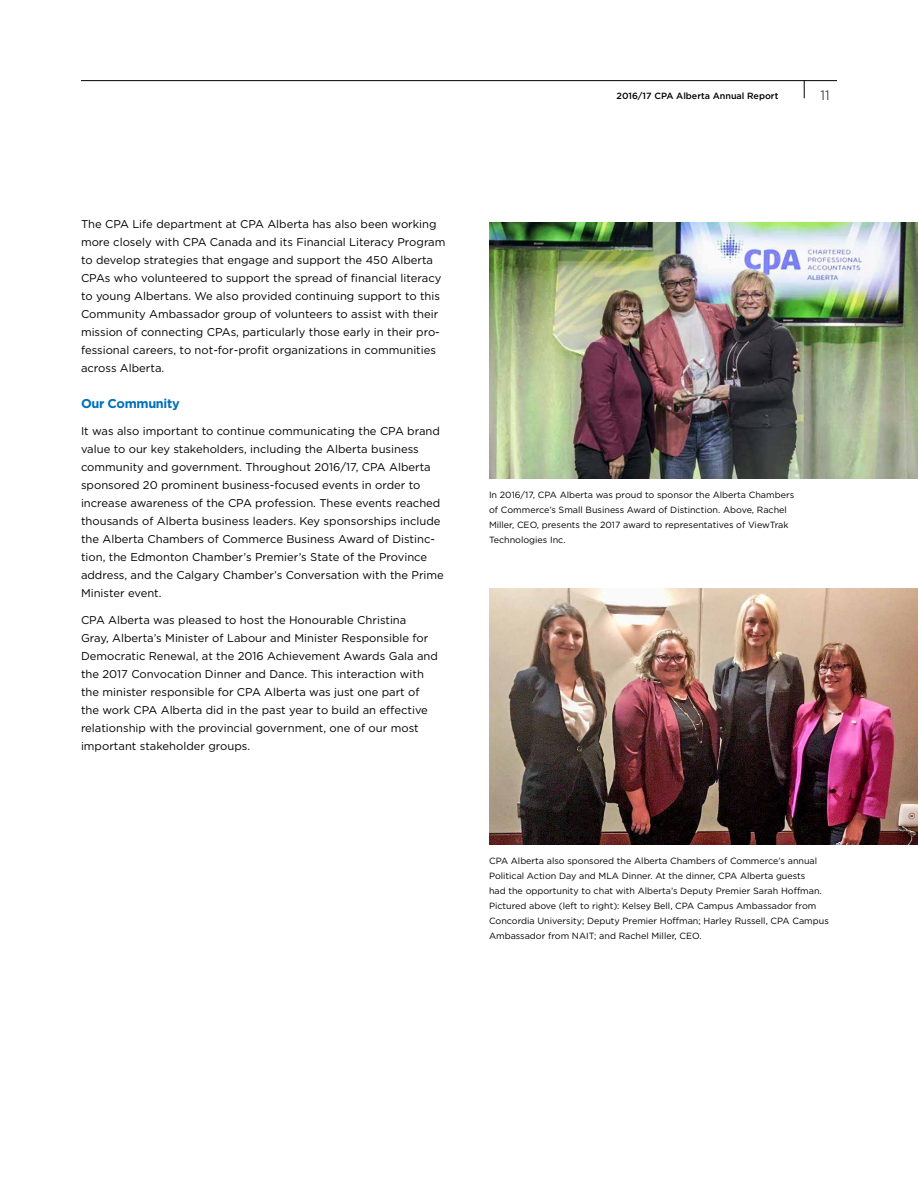
<style>
.page{position:relative;width:918px;height:1188px;background:#fff}
.page>*{position:absolute;margin:0;border:0;box-sizing:border-box;transform-origin:0 0}
.t1{font:300 13.5px "Gotham";color:#000}
.t2{font:700 12.75px "Gotham";letter-spacing:-.025em;color:#006fba}
.t3{font:11.25px/18px "Gotham";color:#000}
.t4{font:9px/15px "Gotham";color:#000}
.t5{font:500 9px "Gotham";color:#000}
</style>
<div class="page">
<img style="left:489px;top:223px;width:429px;height:256px">
<img style="left:489px;top:588px;width:429px;height:256px">
<hr style="left:81px;top:80px;width:756px;height:1px;background:#000">
<svg style="left:804px;top:80px;width:1px;height:18px"></svg>
<p class="t5" style="left:617px;top:90px;width:163px">2016/17 CPA Alberta Annual Report</p>
<p class="t1" style="left:820px;top:87px;width:11px">11</p>
<p class="t3" style="left:81px;top:215px;width:366px">The CPA Life department at CPA Alberta has also been working more closely with CPA Canada and its Financial Literacy Program to develop strategies that engage and support the 450 Alberta CPAs who volunteered to support the spread of financial literacy to young Albertans. We also provided continuing support to this Community Ambassador group of volunteers to assist with their mission of connecting CPAs, particularly those early in their pro&shy;fessional careers, to not-for-profit organizations in communities across Alberta.</p>
<p class="t2" style="left:81px;top:395px;width:100px">Our Community</p>
<p class="t3" style="left:81px;top:422px;width:364px">It was also important to continue communicating the CPA brand value to our key stakeholders, including the Alberta business community and government. Throughout 2016/17, CPA Alberta sponsored 20 prominent business-focused events in order to increase awareness of the CPA profession. These events reached thousands of Alberta business leaders. Key sponsorships include the Alberta Chambers of Commerce Business Award of Distinc&shy;tion, the Edmonton Chamber’s Premier’s State of the Province address, and the Calgary Chamber’s Conversation with the Prime Minister event.</p>
<p class="t3" style="left:81px;top:611px;width:358px">CPA Alberta was pleased to host the Honourable Christina<br>Gray, Alberta’s Minister of Labour and Minister Responsible for Democratic Renewal, at the 2016 Achievement Awards Gala and the 2017 Convocation Dinner and Dance. This interaction with the minister responsible for CPA Alberta was just one part of the work CPA Alberta did in the past year to build an effective relationship with the provincial government, one of our most important stakeholder groups.</p>
<p class="t4" style="left:489px;top:488px;width:307px">In 2016/17, CPA Alberta was proud to sponsor the Alberta Chambers of Commerce’s Small Business Award of Distinction. Above, Rachel Miller, CEO, presents the 2017 award to representatives of ViewTrak Technologies Inc.</p>
<p class="t4" style="left:489px;top:853px;width:341px">CPA Alberta also sponsored the Alberta Chambers of Commerce’s annual Political Action Day and MLA Dinner. At the dinner, CPA Alberta guests<br>had the opportunity to chat with Alberta’s Deputy Premier Sarah Hoffman.<br>Pictured above (left to right): Kelsey Bell, CPA Campus Ambassador from Concordia University; Deputy Premier Hoffman; Harley Russell, CPA Campus Ambassador from NAIT; and Rachel Miller, CEO.</p>
</div>
